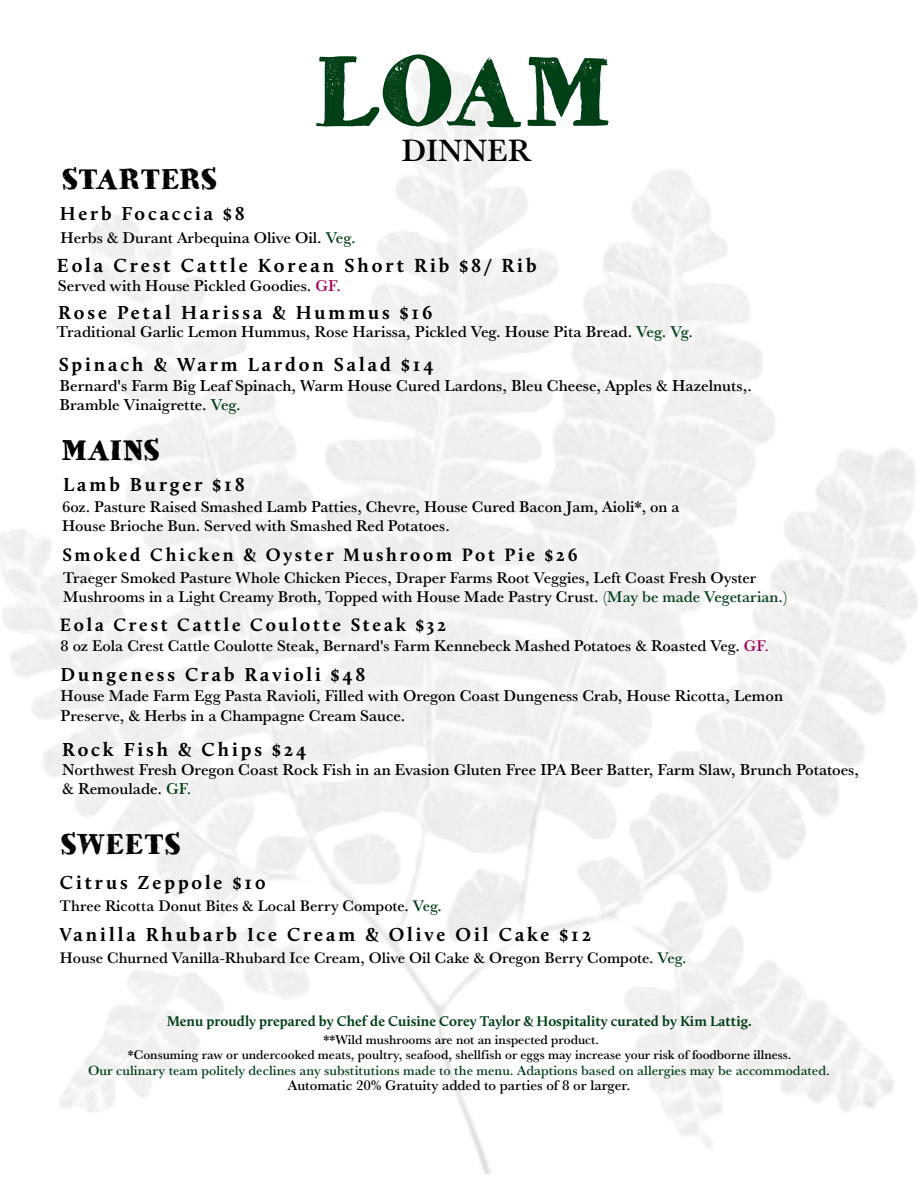
<style>
.page{position:relative;width:918px;height:1188px;background:#fff}
.page>*{position:absolute;margin:0;border:0;box-sizing:border-box;transform-origin:0 0}
.t1{font:98.7px "HVD Bodedo";color:#014016}
.t2{font:500 31.8px "Baskerville URW";color:#000}
.t3{font:29.1px "HVD Bodedo";color:#000}
.t4{font:700 19.65px "Calluna";letter-spacing:.15em;color:#000}
.t5{font:700 19.5px "Calluna";letter-spacing:.15em;color:#000}
.t6{font:700 19.35px "Calluna";letter-spacing:.15em;color:#000}
.t7{font:700 18.6px "Calluna";letter-spacing:.15em;color:#000}
.t8{font:500 16.35px/19.6px "Baskerville URW";color:#000}
.t9{font:500 16.2px/19.5px "Baskerville URW";color:#000}
.t10{font:500 16.05px/18.8px "Baskerville URW";color:#000}
.t11{font:500 15.9px "Baskerville URW";color:#000}
.t12{font:700 14.55px "Calluna";color:#014016}
.t13{font:500 14.55px "Baskerville URW";color:#000}
.t14{font:500 13.8px "Baskerville URW";color:#014016}
.t15{font:500 13.2px "Baskerville URW";color:#000}
.s1{color:#014016}
.s2{color:#a3005a}
</style>
<div class="page">
<h3 class="t3" style="left:62px;top:160px;width:157px">STARTERS</h3>
<h1 class="t1" style="left:312px;top:29px;width:299px">LOAM</h1>
<h2 class="t2" style="left:401px;top:128px;width:130px">DINNER</h2>
<p class="t6" style="left:60px;top:201px;width:186px">Herb Focaccia $8</p>
<p class="t9" style="left:61px;top:227px;width:297px">Herbs &amp; Durant Arbequina Olive Oil. <span class="s1">Veg.</span></p>
<p class="t4" style="left:57px;top:253px;width:481px">Eola Crest Cattle Korean Short Rib $8/ Rib</p>
<p class="t8" style="left:58px;top:275px;width:285px">Served with House Pickled Goodies. <span class="s2">GF.</span></p>
<p class="t5" style="left:58px;top:300px;width:376px">Rose Petal Harissa &amp; Hummus $16</p>
<p class="t8" style="left:57px;top:321px;width:638px">Traditional Garlic Lemon Hummus, Rose Harissa, Pickled Veg. House Pita Bread. <span class="s1">Veg. Vg.</span></p>
<p class="t5" style="left:59px;top:352px;width:376px">Spinach &amp; Warm Lardon Salad $14</p>
<p class="t8" style="left:60px;top:375px;width:694px">Bernard's Farm Big Leaf Spinach, Warm House Cured Lardons, Bleu Cheese, Apples &amp; Hazelnuts,.<br>Bramble Vinaigrette. <span class="s1">Veg.</span></p>
<h3 class="t3" style="left:61px;top:431px;width:100px">MAINS</h3>
<p class="t5" style="left:63px;top:472px;width:183px">Lamb Burger $18</p>
<p class="t10" style="left:62px;top:497px;width:619px">6oz. Pasture Raised Smashed Lamb Patties, Chevre, House Cured Bacon Jam, Aioli*, on a<br>House Brioche Bun. Served with Smashed Red Potatoes.</p>
<p class="t7" style="left:62px;top:544px;width:517px">Smoked Chicken &amp; Oyster Mushroom Pot Pie $26</p>
<p class="t10" style="left:63px;top:568px;width:726px">Traeger Smoked Pasture Whole Chicken Pieces, Draper Farms Root Veggies, Left Coast Fresh Oyster<br>Mushrooms in a Light Creamy Broth, Topped with House Made Pastry Crust. <span class="s1">(May be made Vegetarian.)</span></p>
<p class="t7" style="left:60px;top:613px;width:388px">Eola Crest Cattle Coulotte Steak $32</p>
<p class="t10" style="left:60px;top:635px;width:710px">8 oz Eola Crest Cattle Coulotte Steak, Bernard's Farm Kennebeck Mashed Potatoes &amp; Roasted Veg. <span class="s2">GF.</span></p>
<p class="t6" style="left:61px;top:662px;width:307px">Dungeness Crab Ravioli $48</p>
<p class="t9" style="left:61px;top:686px;width:724px">House Made Farm Egg Pasta Ravioli, Filled with Oregon Coast Dungeness Crab, House Ricotta, Lemon<br>Preserve, &amp; Herbs in a Champagne Cream Sauce.</p>
<p class="t5" style="left:62px;top:737px;width:246px">Rock Fish &amp; Chips $24</p>
<p class="t8" style="left:62px;top:759px;width:799px">Northwest Fresh Oregon Coast Rock Fish in an Evasion Gluten Free IPA Beer Batter, Farm Slaw, Brunch Potatoes, &amp; Remoulade. <span class="s1">GF.</span></p>
<h3 class="t3" style="left:61px;top:825px;width:122px">SWEETS</h3>
<p class="t5" style="left:60px;top:871px;width:208px">Citrus Zeppole $10</p>
<p class="t11" style="left:60px;top:895px;width:384px">Three Ricotta Donut Bites &amp; Local Berry Compote. <span class="s1">Veg.</span></p>
<p class="t5" style="left:60px;top:923px;width:533px">Vanilla Rhubarb Ice Cream &amp; Olive Oil Cake $12</p>
<p class="t11" style="left:60px;top:947px;width:628px">House Churned Vanilla-Rhubard Ice Cream, Olive Oil Cake &amp; Oregon Berry Compote. <span class="s1">Veg.</span></p>
<p class="t12" style="left:167px;top:1012px;width:586px">Menu proudly prepared by Chef de Cuisine Corey Taylor &amp; Hospitality curated by Kim Lattig.</p>
<p class="t14" style="left:88px;top:1060px;width:743px">Our culinary team politely declines any substitutions made to the menu. Adaptions based on allergies may be accommodated.</p>
<p class="t15" style="left:323px;top:1030px;width:277px">**Wild mushrooms are not an inspected product.</p>
<p class="t13" style="left:288px;top:1074px;width:344px">Automatic 20% Gratuity added to parties of 8 or larger.</p>
<p class="t15" style="left:128px;top:1046px;width:665px">*Consuming raw or undercooked meats, poultry, seafood, shellfish or eggs may increase your risk of foodborne illness.</p>
</div>
